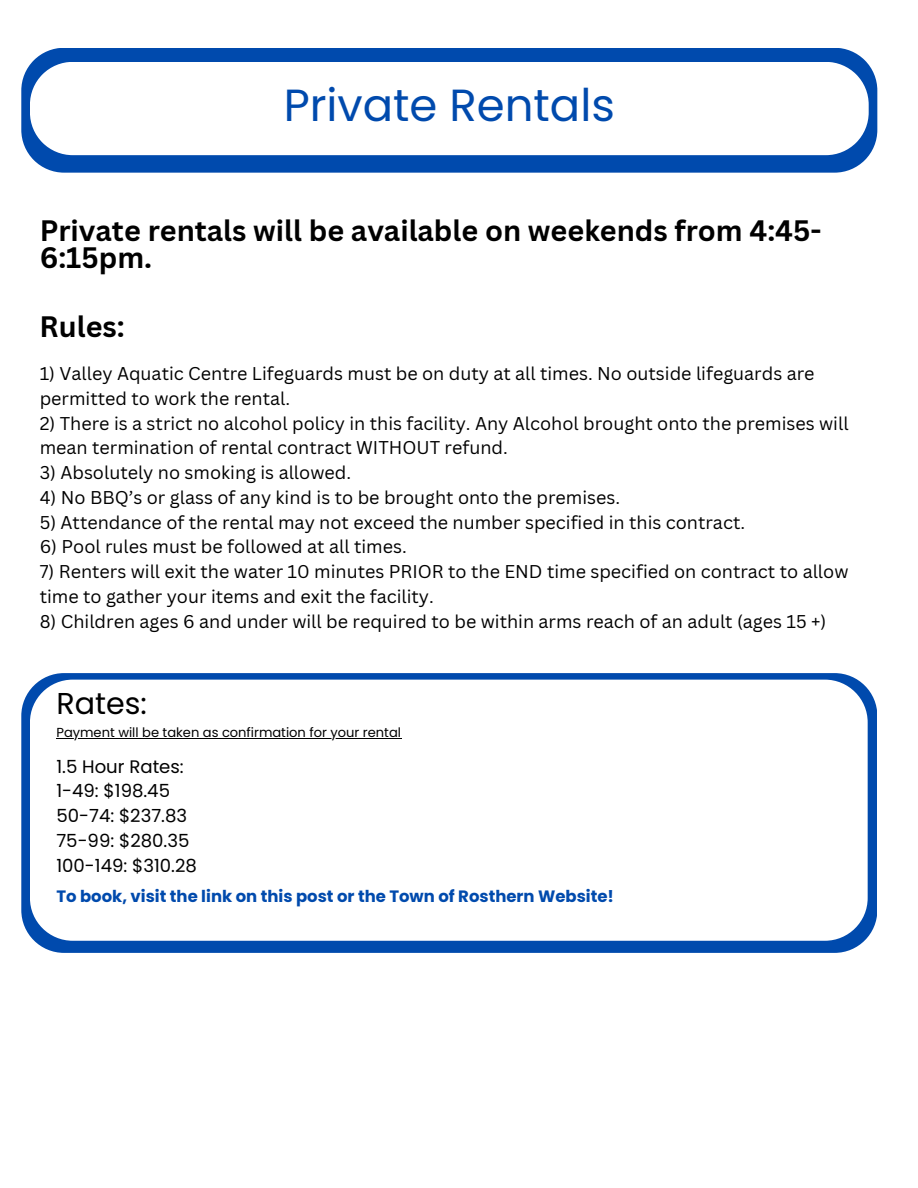
<style>
.page{position:relative;width:918px;height:1188px;background:#fff}
.page>*{position:absolute;margin:0;border:0;box-sizing:border-box;transform-origin:0 0}
.t1{font:45px "Poppins";color:#004aad}
.t2{font:30.15px "Poppins";color:#000}
.t3{font:700 28.8px/27px "Canva Sans";color:#000}
.t4{font:18.15px/24.9px "Poppins";color:#000}
.t5{font:18px/24.8px "Canva Sans";color:#000}
.t6{font:700 16.5px "Poppins";color:#004aad}
.t7{font:13.05px "Poppins";color:#000}
</style>
<div class="page">
<svg style="left:21px;top:48px;width:856px;height:125px;background:#1156b2"></svg>
<svg style="left:30px;top:62px;width:839px;height:93px"></svg>
<div style="left:21px;top:673px;width:856px;height:280px;background:#004aad;border-radius:43px"></div>
<div style="left:30px;top:680px;width:837px;height:261px;background:#fff;border-radius:43px"></div>
<hr style="left:64px;top:738px;width:337px;height:1px;background:#000">
<h1 class="t1" style="left:284px;top:74px;width:333px">Private Rentals</h1>
<h2 class="t3" style="left:40px;top:216px;width:783px">Private rentals will be available on weekends from 4:45-<br>6:15pm.</h2>
<h3 class="t3" style="left:40px;top:312px;width:87px">Rules:</h3>
<h3 class="t5" style="left:40px;top:361px;width:776px">1) Valley Aquatic Centre Lifeguards must be on duty at all times. No outside lifeguards are permitted to work the rental.</h3>
<h3 class="t5" style="left:40px;top:410px;width:810px">2) There is a strict no alcohol policy in this facility. Any Alcohol brought onto the premises will mean termination of rental contract WITHOUT refund.</h3>
<h3 class="t5" style="left:40px;top:460px;width:313px">3) Absolutely no smoking is allowed.</h3>
<h3 class="t5" style="left:40px;top:485px;width:582px">4) No BBQ’s or glass of any kind is to be brought onto the premises.</h3>
<h3 class="t5" style="left:40px;top:509px;width:707px">5) Attendance of the rental may not exceed the number specified in this contract.</h3>
<h3 class="t5" style="left:40px;top:534px;width:369px">6) Pool rules must be followed at all times.</h3>
<h3 class="t5" style="left:40px;top:559px;width:810px">7) Renters will exit the water 10 minutes PRIOR to the END time specified on contract to allow time to gather your items and exit the facility.</h3>
<h3 class="t5" style="left:40px;top:608px;width:788px">8) Children ages 6 and under will be required to be within arms reach of an adult (ages 15 +)</h3>
<h2 class="t2" style="left:56px;top:682px;width:92px">Rates:</h2>
<h4 class="t7" style="left:56px;top:724px;width:346px">Payment will be taken as confirmation for your rental</h4>
<p class="t4" style="left:56px;top:754px;width:142px">1.5 Hour Rates:<br>1-49: $198.45<br>50-74: $237.83<br>75-99: $280.35<br>100-149: $310.28</p>
<h4 class="t6" style="left:56px;top:884px;width:559px">To book, visit the link on this post or the Town of Rosthern Website!</h4>
</div>
